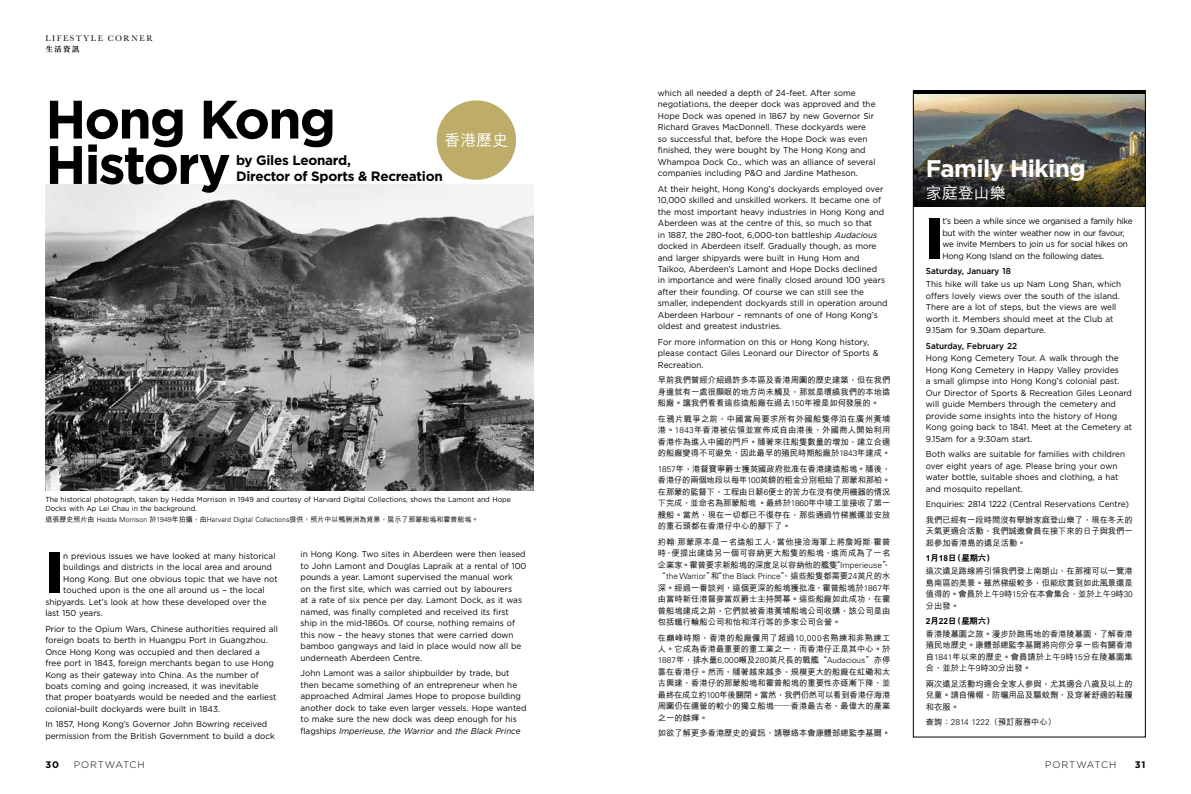
<style>
.page{position:relative;width:1191px;height:794px;background:#fff}
.page>*{position:absolute;margin:0;border:0;box-sizing:border-box;transform-origin:0 0}
.t1{font:900 57.7px "Gotham";color:#000;scale:.95 1}
.t2{font:700 54px/45.4px "Gotham";letter-spacing:-.04em;color:#000}
.t3{font:700 24px "Gotham";letter-spacing:-.02em;color:#fff}
.t4{font:500 16px "M Hei HK";color:#fff}
.t5{font:700 13.5px/16px "Gotham";letter-spacing:-.02em;color:#000}
.t6{font:300 9.5px "Gotham";letter-spacing:.095em;color:#000}
.t7{font:700 9.5px "Gotham";color:#000}
.t8{font:8.6px/11.5px "Gotham";color:#000;scale:.95 1}
.t9{font:8.6px/11.5px "Gotham";letter-spacing:-.025em;color:#000;scale:.95 1}
.t10{font:500 8.6px "Gotham";color:#000;scale:.95 1}
.t11{font:8.5px "Baskerville";letter-spacing:.19em;color:#000}
.t12{font:500 8.3px/11.5px "M Hei HK";color:#000;text-align:justify}
.t13{font:300 8.3px "Univers";letter-spacing:-.005em;color:#000}
.t14{font:800 8.3px "C Hei 2 HK";color:#000}
.t15{font:700 7.8px "M Sung HK";color:#000}
.t16{font:7.3px/9.5px "Gotham";color:#000;scale:.95 1}
.t17{font:300 7px "Univers";color:#000}
.s1{font-style:italic}
.s2{font-family:"Univers";font-weight:300}
.s3{font-family:"M Hei HK";font-weight:500}
</style>
<div class="page">
<img style="left:915px;top:94px;width:228px;height:42px">
<img style="left:915px;top:136px;width:228px;height:71px">
<hr style="left:913px;top:91px;width:232px;height:3px;background:#000">
<div style="left:913px;top:91px;width:232px;height:646px;border:1px solid #000"></div>
<img style="left:45px;top:184px;width:488px;height:306px">
<div style="left:437px;top:100px;width:79px;height:80px;background:#bead68;border-radius:50%"></div>
<p class="t11" style="left:45px;top:33px;width:109px">LIFESTYLE CORNER</p>
<p class="t15" style="left:45px;top:45px;width:36px">生活資訊</p>
<p class="t8" style="left:658px;top:87px;width:231px">which all needed a depth of 24-feet. After some negotiations, the deeper dock was approved and the Hope Dock was opened in 1867 by new Governor Sir Richard Graves MacDonnell. These dockyards were so successful that, before the Hope Dock was even finished, they were bought by The Hong Kong and Whampoa Dock Co., which was an alliance of several companies including P&amp;O and Jardine Matheson.</p>
<p class="t8" style="left:658px;top:183px;width:243px">At their height, Hong Kong’s dockyards employed over 10,000 skilled and unskilled workers. It became one of the most important heavy industries in Hong Kong and Aberdeen was at the centre of this, so much so that<br>in 1887, the 280-foot, 6,000-ton battleship <span class="s1">Audacious </span>docked in Aberdeen itself. Gradually though, as more and larger shipyards were built in Hung Hom and Taikoo, Aberdeen’s Lamont and Hope Docks declined<br>in importance and were finally closed around 100 years after their founding. Of course we can still see the smaller, independent dockyards still in operation around Aberdeen Harbour – remnants of one of Hong Kong’s oldest and greatest industries.</p>
<p class="t8" style="left:658px;top:336px;width:234px">For more information on this or Hong Kong history, please contact Giles Leonard our Director of Sports &amp;<br>Recreation.</p>
<p class="t12" style="left:658px;top:374px;width:234px">早前我們曾經介紹過許多本區及香港周圍的歷史建築，但在我們身邊就有一處很顯眼的地方尚未觸及，那就是環繞我們的本地造船廠。讓我們看看這些造船廠在過去<span class="s2">150</span>年裡是如何發展的。</p>
<p class="t12" style="left:658px;top:412px;width:234px">在鴉片戰爭之前，中國當局要求所有外國船隻停泊在廣州黃埔港。<span class="s2">1843</span>年香港被佔領並宣佈成自由港後，外國商人開始利用香港作為進入中國的門戶。隨著來往船隻數量的增加，建立合適的船廠變得不可避免，因此最早的殖民時期船廠於<span class="s2">1843</span>年建成。</p>
<p class="t12" style="left:658px;top:462px;width:234px"><span class="s2">1857</span>年，港督寶寧爵士獲英國政府批准在香港建造船塢。隨後，香港仔的兩個地段以每年<span class="s2">100</span>英鎊的租金分別租給了那蒙和那柏。在那蒙的監督下，工程由日薪<span class="s2">6</span>便士的苦力在沒有使用機器的情況下完成，並命名為那蒙船塢 。最終於<span class="s2">1860</span>年中竣工並接收了第一艘船。當然，現在一切都已不復存在，那些通過竹梯搬運並安放的重石頭都在香港仔中心的腳下了。</p>
<p class="t12" style="left:658px;top:535px;width:234px">約翰<span class="s2">·</span>那蒙原本是一名造船工人，當他接洽海軍上將詹姆斯<span class="s2">·</span>霍普時，便提出建造另一個可容納更大船隻的船塢，進而成為了一名企業家。霍普要求新船塢的深度足以容納他的艦隻“<span class="s2">Imperieuse</span>”、</p>
<p class="t13" style="left:658px;top:571px;width:234px"><span class="s3">“</span>the Warrior<span class="s3">”和“</span>the Black Prince<span class="s3">”，這些船隻都需要</span>24<span class="s3">英尺的水</span></p>
<p class="t12" style="left:658px;top:581px;width:234px">深。經過一番談判，這個更深的船塢獲批准，霍普船塢於<span class="s2">1867</span>年由當時新任港督麥當奴爵士主持開幕。這些船廠如此成功，在霍普船塢建成之前，它們就被香港黃埔船塢公司收購，該公司是由包括鐵行輪船公司和怡和洋行等的多家公司合營。</p>
<p class="t12" style="left:658px;top:631px;width:234px">在巔峰時期，香港的船廠僱用了超過<span class="s2">10,000</span>名熟練和非熟練工人。它成為香港最重要的重工業之一，而香港仔正是其中心。於</p>
<p class="t13" style="left:658px;top:655px;width:234px">1887<span class="s3">年，排水量</span>6,000<span class="s3">噸及</span>280<span class="s3">英尺長的戰艦“</span>Audacious<span class="s3">”亦停</span></p>
<p class="t12" style="left:658px;top:665px;width:234px">靠在香港仔。然而，隨著越來越多、規模更大的船廠在紅磡和太古興建，香港仔的那蒙船塢和霍普船塢的重要性亦逐漸下降，並最終在成立約<span class="s2">100</span>年後關閉。當然，我們仍然可以看到香港仔海港周圍仍在運營的較小的獨立船塢——香港最古老、最偉大的產業之一的餘輝。</p>
<p class="t12" style="left:658px;top:727px;width:234px">如欲了解更多香港歷史的資訊，請聯絡本會康體部總監李基爾。</p>
<h2 class="t2" style="left:45px;top:96px;width:292px">Hong Kong<br>History</h2>
<h3 class="t4" style="left:444px;top:128px;width:65px">香港歷史</h3>
<h3 class="t5" style="left:236px;top:152px;width:208px">by Giles Leonard,<br>Director of Sports &amp; Recreation</h3>
<h3 class="t3" style="left:926px;top:152px;width:161px">Family Hiking</h3>
<h3 class="t4" style="left:926px;top:181px;width:81px">家庭登山樂</h3>
<h1 class="t1" style="left:926px;top:198px;width:20px">I</h1>
<p class="t9" style="left:942px;top:215px;width:202px">t’s been a while since we organised a family hike but with the winter weather now in our favour, we invite Members to join us for social hikes on Hong Kong Island on the following dates.</p>
<p class="t10" style="left:926px;top:265px;width:91px">Saturday, January 18</p>
<p class="t8" style="left:926px;top:278px;width:207px">This hike will take us up Nam Long Shan, which offers lovely views over the south of the island.<br>There are a lot of steps, but the views are well worth it. Members should meet at the Club at 9.15am for 9.30am departure.</p>
<p class="t10" style="left:926px;top:340px;width:97px">Saturday, February 22</p>
<p class="t8" style="left:926px;top:352px;width:218px">Hong Kong Cemetery Tour. A walk through the Hong Kong Cemetery in Happy Valley provides<br>a small glimpse into Hong Kong’s colonial past.<br>Our Director of Sports &amp; Recreation Giles Leonard will guide Members through the cemetery and provide some insights into the history of Hong Kong going back to 1841. Meet at the Cemetery at 9.15am for a 9:30am start.</p>
<p class="t8" style="left:926px;top:448px;width:211px">Both walks are suitable for families with children over eight years of age. Please bring your own water bottle, suitable shoes and clothing, a hat and mosquito repellant.</p>
<p class="t8" style="left:926px;top:498px;width:215px">Enquiries: 2814 1222 (Central Reservations Centre)</p>
<p class="t12" style="left:926px;top:513px;width:208px">我們已經有一段時間沒有舉辦家庭登山樂了，現在冬天的天氣更適合活動，我們誠邀會員在接下來的日子與我們一起參加香港島的遠足活動。</p>
<p class="t14" style="left:926px;top:554px;width:70px">1月18日（星期六）</p>
<p class="t12" style="left:926px;top:564px;width:208px">這次遠足路線將引領我們登上南朗山，在那裡可以一覽港島南區的美景。雖然梯級較多，但能欣賞到如此風景還是值得的。會員於上午<span class="s2">9</span>時<span class="s2">15</span>分在本會集合，並於上午<span class="s2">9</span>時<span class="s2">30</span>分出發。</p>
<p class="t14" style="left:926px;top:617px;width:70px">2月22日（星期六）</p>
<p class="t12" style="left:925px;top:627px;width:208px">香港陵墓園之旅。漫步於跑馬地的香港陵墓園，了解香港殖民地歷史。康體部總監李基爾將向你分享一些有關香港自<span class="s2">1841</span>年以來的歷史。會員請於上午<span class="s2">9</span>時<span class="s2">15</span>分在陵墓園集合，並於上午<span class="s2">9</span>時<span class="s2">30</span>分出發。</p>
<p class="t12" style="left:925px;top:677px;width:208px">兩次遠足活動均適合全家人參與，尤其適合八歲及以上的兒童。請自備帽、防曬用品及驅蚊劑，及穿著舒適的鞋履和衣服。</p>
<p class="t12" style="left:925px;top:716px;width:132px">查詢：<span class="s2">2814 1222</span>（預訂服務中心）</p>
<p class="t16" style="left:45px;top:494px;width:491px">The historical photograph, taken by Hedda Morrison in 1949 and courtesy of Harvard Digital Collections, shows the Lamont and Hope<br>Docks with Ap Lei Chau in the background.</p>
<p class="t17" style="left:45px;top:515px;width:435px"><span class="s3">這張歷史照片由</span> Hedda Morrison <span class="s3">於</span>1949<span class="s3">年拍攝，由</span>Harvard Digital Collections<span class="s3">提供，照片中以鴨脷洲為背景，展示了那蒙船塢和霍普船塢。</span></p>
<p class="t8" style="left:300px;top:548px;width:239px">in Hong Kong. Two sites in Aberdeen were then leased to John Lamont and Douglas Lapraik at a rental of 100 pounds a year. Lamont supervised the manual work<br>on the first site, which was carried out by labourers<br>at a rate of six pence per day. Lamont Dock, as it was named, was finally completed and received its first ship in the mid-1860s. Of course, nothing remains of this now – the heavy stones that were carried down bamboo gangways and laid in place would now all be underneath Aberdeen Centre.</p>
<p class="t8" style="left:300px;top:667px;width:239px">John Lamont was a sailor shipbuilder by trade, but then became something of an entrepreneur when he approached Admiral James Hope to propose building another dock to take even larger vessels. Hope wanted to make sure the new dock was deep enough for his flagships <span class="s1">Imperieuse</span>, <span class="s1">the Warrior</span> and <span class="s1">the Black Prince</span></p>
<h1 class="t1" style="left:45px;top:533px;width:20px">I</h1>
<p class="t8" style="left:63px;top:550px;width:225px">n previous issues we have looked at many historical</p>
<p class="t8" style="left:63px;top:561px;width:221px">buildings and districts in the local area and around</p>
<p class="t8" style="left:63px;top:573px;width:227px">Hong Kong. But one obvious topic that we have not</p>
<p class="t8" style="left:63px;top:584px;width:213px">touched upon is the one all around us – the local</p>
<p class="t8" style="left:45px;top:595px;width:234px">shipyards. Let’s look at how these developed over the</p>
<p class="t8" style="left:45px;top:607px;width:62px">last 150 years.</p>
<p class="t8" style="left:45px;top:622px;width:246px">Prior to the Opium Wars, Chinese authorities required all foreign boats to berth in Huangpu Port in Guangzhou.<br>Once Hong Kong was occupied and then declared a free port in 1843, foreign merchants began to use Hong Kong as their gateway into China. As the number of boats coming and going increased, it was inevitable<br>that proper boatyards would be needed and the earliest colonial-built dockyards were built in 1843.</p>
<p class="t8" style="left:45px;top:718px;width:243px">In 1857, Hong Kong’s Governor John Bowring received permission from the British Government to build a dock</p>
<p class="t7" style="left:45px;top:758px;width:15px">30</p>
<p class="t6" style="left:74px;top:758px;width:73px">PORTWATCH</p>
<p class="t6" style="left:1045px;top:758px;width:73px">PORTWATCH</p>
<p class="t7" style="left:1134px;top:758px;width:12px">31</p>
</div>
